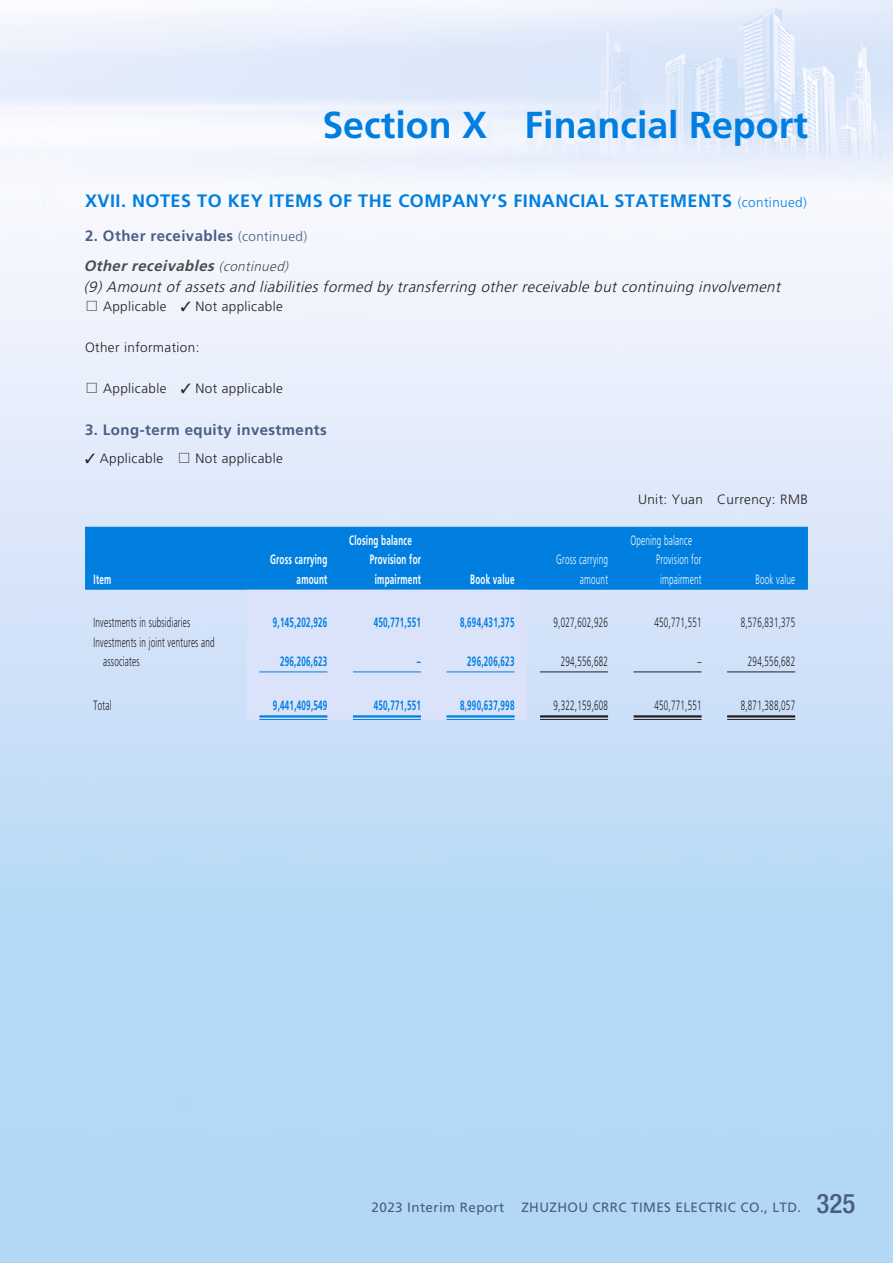
<style>
.page{position:relative;width:893px;height:1263px;background:#fff}
.page>*{position:absolute;margin:0;border:0;box-sizing:border-box;transform-origin:0 0}
.t1{font:700 37.5px "Frutiger LT Std";color:#007fe1}
._01_Heading_1{font:700 18px "Frutiger LT Std";letter-spacing:.03em;color:#007fe1}
._04_Heading_4{font:italic 300 15px "Frutiger LT Std";color:#231f20}
._02_Heading_2{font:700 15px "Frutiger LT Std";letter-spacing:.03em;color:#4a5d84}
._03_Heading_3{font:italic 700 15px "Frutiger LT Std";color:#4b4c4d}
._50_Table_Body{font:300 13.5px/19.5px "Frutiger LT Std";letter-spacing:.03em;color:#231f20;scale:.6 1}
._00_Body_text{font:300 13.5px "Frutiger LT Std";letter-spacing:.03em;color:#231f20}
._50_Table_Body-2{font:700 13.5px "Frutiger LT Std";letter-spacing:.03em;color:#007fe1;scale:.6 1}
._50_Table_Body-3{font:700 13.5px/19.5px "Frutiger LT Std";letter-spacing:.03em;color:#fff;text-align:right;scale:.6 1}
._50_Table_Body-4{font:300 13.5px/19.5px "Frutiger LT Std";letter-spacing:.03em;color:#fff;text-align:right;scale:.6 1}
.t2{font:13.5px "Frutiger LT Std";letter-spacing:.03em;color:#4a5d84}
.s1{font-weight:300;font-size:13.5px}
.s2{font-family:"M Hei HK"}
.s3{font-family:"Helvetica Neue LT Std";font-weight:500;font-stretch:condensed;font-size:27px}
</style>
<div class="page">
<img style="left:0;top:0;width:893px;height:1263px">
<div style="left:85px;top:527px;width:723px;height:63px;background:#007fe1"></div>
<div style="left:247px;top:590px;width:280px;height:130px;background:#dbe3fa"></div>
<hr style="left:259px;top:671px;width:68px;height:1px;background:#007fe1">
<hr style="left:353px;top:671px;width:68px;height:1px;background:#007fe1">
<hr style="left:446px;top:671px;width:68px;height:1px;background:#007fe1">
<hr style="left:540px;top:671px;width:68px;height:1px;background:#231f20">
<hr style="left:634px;top:671px;width:68px;height:1px;background:#231f20">
<hr style="left:727px;top:671px;width:68px;height:1px;background:#231f20">
<hr style="left:259px;top:715px;width:68px;height:2px;background:#007fe1">
<hr style="left:259px;top:719px;width:68px;height:1px;background:#007fe1">
<hr style="left:353px;top:715px;width:68px;height:2px;background:#007fe1">
<hr style="left:353px;top:719px;width:68px;height:1px;background:#007fe1">
<hr style="left:446px;top:715px;width:68px;height:2px;background:#007fe1">
<hr style="left:446px;top:719px;width:68px;height:1px;background:#007fe1">
<hr style="left:540px;top:715px;width:68px;height:2px;background:#231f20">
<hr style="left:540px;top:719px;width:68px;height:1px;background:#231f20">
<hr style="left:634px;top:715px;width:68px;height:2px;background:#231f20">
<hr style="left:634px;top:719px;width:68px;height:1px;background:#231f20">
<hr style="left:727px;top:715px;width:68px;height:2px;background:#231f20">
<hr style="left:727px;top:719px;width:68px;height:1px;background:#231f20">
<h1 class="t1" style="left:322px;top:103px;width:487px">Section X Financial Report</h1>
<p class="_01_Heading_1" style="left:85px;top:191px;width:723px">XVII. NOTES TO KEY ITEMS OF THE COMPANY’S FINANCIAL STATEMENTS <span class="s1">(continued)</span></p>
<p class="_02_Heading_2" style="left:85px;top:227px;width:224px">2. Other receivables <span class="s1">(continued)</span></p>
<p class="_03_Heading_3" style="left:84px;top:257px;width:209px">Other receivables <span class="s1">(continued)</span></p>
<p class="_04_Heading_4" style="left:84px;top:278px;width:702px">(9) Amount of assets and liabilities formed by transferring other receivable but continuing involvement</p>
<p class="_00_Body_text" style="left:85px;top:299px;width:199px"><span class="s2">□</span> Applicable ✓ Not applicable</p>
<p class="_00_Body_text" style="left:85px;top:340px;width:116px">Other information:</p>
<p class="_00_Body_text" style="left:85px;top:380px;width:199px"><span class="s2">□</span> Applicable ✓ Not applicable</p>
<p class="_02_Heading_2" style="left:85px;top:421px;width:243px">3. Long-term equity investments</p>
<p class="_00_Body_text" style="left:85px;top:451px;width:199px">✓ Applicable <span class="s2">□</span> Not applicable</p>
<p class="_00_Body_text" style="left:638px;top:491px;width:171px">Unit: Yuan Currency: RMB</p>
<p class="_50_Table_Body-3" style="left:349px;top:530px;width:106px">Closing balance</p>
<p class="_50_Table_Body-4" style="left:630px;top:530px;width:104px">Opening balance</p>
<p class="_50_Table_Body-3" style="left:94px;top:569px;width:31px">Item</p>
<p class="_50_Table_Body-3" style="left:270px;top:550px;width:97px">Gross carrying amount</p>
<p class="_50_Table_Body-3" style="left:370px;top:550px;width:87px;text-align:center">Provision for impairment</p>
<p class="_50_Table_Body-4" style="left:556px;top:550px;width:88px">Gross carrying amount</p>
<p class="_50_Table_Body-4" style="left:656px;top:550px;width:77px;text-align:left">Provision for impairment</p>
<p class="_50_Table_Body-3" style="left:470px;top:569px;width:75px">Book value</p>
<p class="_50_Table_Body-4" style="left:755px;top:569px;width:68px">Book value</p>
<p class="_50_Table_Body" style="left:94px;top:613px;width:163px">Investments in subsidiaries</p>
<p class="_50_Table_Body-2" style="left:273px;top:614px;width:92px">9,145,202,926</p>
<p class="_50_Table_Body-2" style="left:374px;top:614px;width:80px">450,771,551</p>
<p class="_50_Table_Body-2" style="left:460px;top:614px;width:92px">8,694,431,375</p>
<p class="_50_Table_Body" style="left:554px;top:613px;width:92px">9,027,602,926</p>
<p class="_50_Table_Body" style="left:654px;top:613px;width:80px">450,771,551</p>
<p class="_50_Table_Body" style="left:741px;top:613px;width:92px">8,576,831,375</p>
<p class="_50_Table_Body" style="left:103px;top:632px;width:187px;text-indent:-10px">Investments in joint ventures and associates</p>
<p class="_50_Table_Body-2" style="left:280px;top:653px;width:80px">296,206,623</p>
<p class="_50_Table_Body-2" style="left:417px;top:653px;width:8px">–</p>
<p class="_50_Table_Body-2" style="left:467px;top:653px;width:80px">296,206,623</p>
<p class="_50_Table_Body" style="left:561px;top:652px;width:80px">294,556,682</p>
<p class="_50_Table_Body" style="left:698px;top:652px;width:8px">–</p>
<p class="_50_Table_Body" style="left:748px;top:652px;width:80px">294,556,682</p>
<p class="_50_Table_Body" style="left:94px;top:695px;width:32px">Total</p>
<p class="_50_Table_Body-2" style="left:273px;top:697px;width:92px">9,441,409,549</p>
<p class="_50_Table_Body-2" style="left:374px;top:697px;width:80px">450,771,551</p>
<p class="_50_Table_Body-2" style="left:460px;top:697px;width:92px">8,990,637,998</p>
<p class="_50_Table_Body" style="left:554px;top:695px;width:92px">9,322,159,608</p>
<p class="_50_Table_Body" style="left:654px;top:695px;width:80px">450,771,551</p>
<p class="_50_Table_Body" style="left:741px;top:695px;width:92px">8,871,388,057</p>
<p class="t2" style="left:372px;top:1199px;width:134px">2023 Interim Report</p>
<p class="t2" style="left:521px;top:1199px;width:335px">ZHUZHOU CRRC TIMES ELECTRIC CO., LTD. <span class="s3">325</span></p>
</div>
